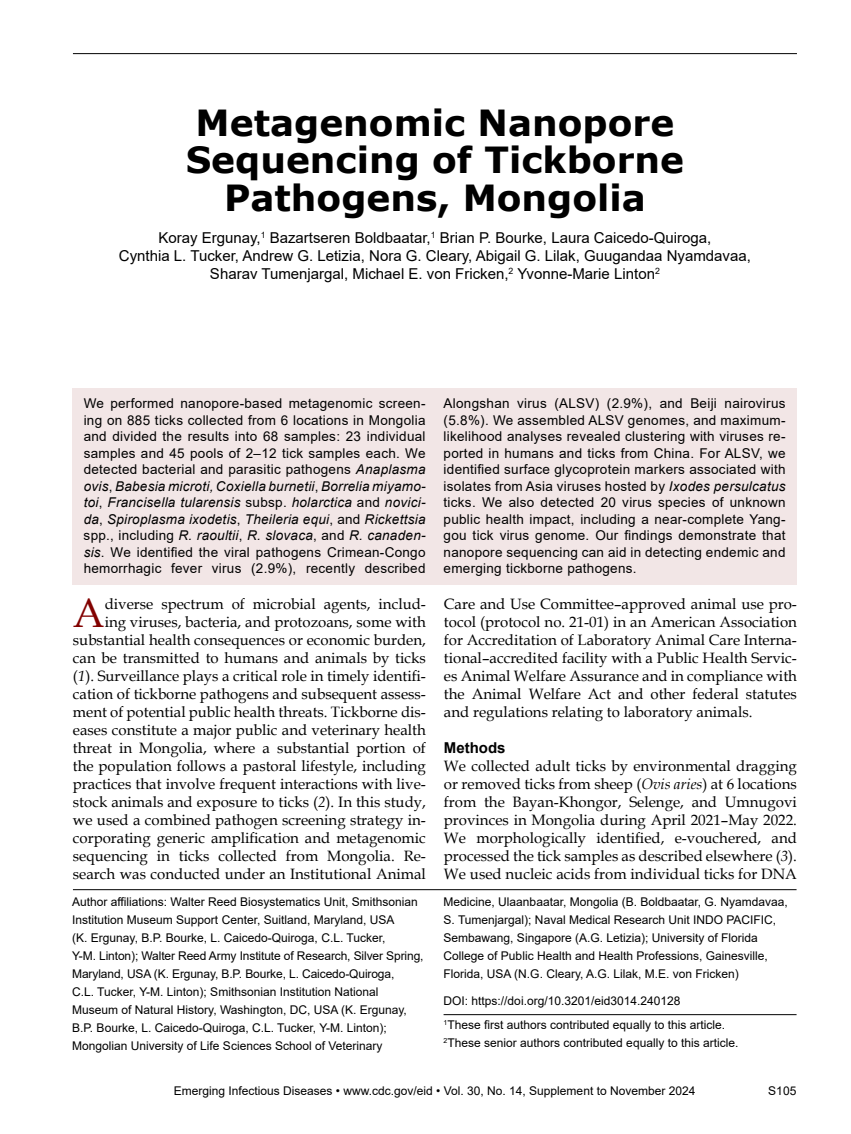
<style>
.page{position:relative;width:851px;height:1134px;background:#fff}
.page>*{position:absolute;margin:0;border:0;box-sizing:border-box;transform-origin:0 0}
.t1{font:40.8px "Book Antiqua";color:#820200}
.t2{font:700 36px/37.5px "Verdana";color:#000;text-align:center}
.t3{font:15px/18px "Book Antiqua";color:#000;text-align:justify}
.t4{font:15px/18px "Arial";color:#000;text-align:center}
.t5{font:700 15px "Arial";color:#000}
.t6{font:13.5px/16.5px "Arial";letter-spacing:.02em;color:#000;text-align:justify}
.t7{font:12px/18px "Arial";color:#000}
.s1{font-style:italic}
</style>
<div class="page">
<hr style="left:73px;top:53px;width:723px;height:1px;background:#000">
<div style="left:73px;top:388px;width:723px;height:197px;background:#f2e6e6"></div>
<hr style="left:443px;top:1014px;width:353px;height:1px;background:#000">
<hr style="left:73px;top:889px;width:723px;height:1px;background:#000">
<h2 class="t2" style="left:186px;top:103px;width:500px">Metagenomic Nanopore<br>Sequencing of Tickborne<br>Pathogens, Mongolia</h2>
<p class="t4" style="left:119px;top:229px;width:633px">Koray Ergunay,<sup>1</sup> Bazartseren Boldbaatar,<sup>1</sup> Brian P. Bourke, Laura Caicedo-Quiroga,<br>Cynthia L. Tucker, Andrew G. Letizia, Nora G. Cleary, Abigail G. Lilak, Guugandaa Nyamdavaa,<br>Sharav Tumenjargal, Michael E. von Fricken,<sup>2</sup> Yvonne-Marie Linton<sup>2</sup></p>
<p class="t6" style="left:84px;top:395px;width:343px">We performed nanopore-based metagenomic screen&shy;ing on 885 ticks collected from 6 locations in Mongolia and divided the results into 68 samples: 23 individual samples and 45 pools of 2–12 tick samples each. We detected bacterial and parasitic pathogens <span class="s1">Anaplasma ovis</span>, <span class="s1">Babesia microti, Coxiella burnetii</span>, <span class="s1">Borrelia miyamo&shy;toi</span>, <span class="s1">Francisella tularensis</span> subsp. <span class="s1">holarctica</span> and <span class="s1">novici&shy;da</span>, <span class="s1">Spiroplasma ixodetis</span>, <span class="s1">Theileria equi</span>, and <span class="s1">Rickettsia </span>spp., including <span class="s1">R. raoultii</span>, <span class="s1">R. slovaca</span>, and <span class="s1">R. canaden&shy;sis</span>. We identified the viral pathogens Crimean-Congo hemorrhagic fever virus (2.9%), recently described</p>
<p class="t6" style="left:443px;top:395px;width:343px">Alongshan virus (ALSV) (2.9%), and Beiji nairovirus (5.8%). We assembled ALSV genomes, and maximum&shy;likelihood analyses revealed clustering with viruses re&shy;ported in humans and ticks from China. For ALSV, we identified surface glycoprotein markers associated with isolates from Asia viruses hosted by <span class="s1">Ixodes persulcatus </span>ticks. We also detected 20 virus species of unknown public health impact, including a near-complete Yang&shy;gou tick virus genome. Our findings demonstrate that nanopore sequencing can aid in detecting endemic and emerging tickborne pathogens.</p>
<p class="t3" style="left:73px;top:595px;width:354px;text-align:right">diverse spectrum of microbial agents, includ-<br>ing viruses, bacteria, and protozoans, some with substantial health consequences or economic burden, can be transmitted to humans and animals by ticks (<span class="s1">1</span>). Surveillance plays a critical role in timely identifi&shy;cation of tickborne pathogens and subsequent assess&shy;ment of potential public health threats. Tickborne dis&shy;eases constitute a major public and veterinary health threat in Mongolia, where a substantial portion of the population follows a pastoral lifestyle, including practices that involve frequent interactions with live&shy;stock animals and exposure to ticks (<span class="s1">2</span>). In this study, we used a combined pathogen screening strategy in&shy;corporating generic amplification and metagenomic sequencing in ticks collected from Mongolia. Re&shy;search was conducted under an Institutional Animal</p>
<p class="t3" style="left:444px;top:595px;width:354px">Care and Use Committee–approved animal use pro&shy;tocol (protocol no. 21-01) in an American Association for Accreditation of Laboratory Animal Care Interna&shy;tional–accredited facility with a Public Health Servic&shy;es Animal Welfare Assurance and in compliance with the Animal Welfare Act and other federal statutes and regulations relating to laboratory animals.</p>
<h1 class="t1" style="left:73px;top:585px;width:33px">A</h1>
<p class="t5" style="left:444px;top:737px;width:63px">Methods</p>
<p class="t3" style="left:444px;top:757px;width:354px">We collected adult ticks by environmental dragging or removed ticks from sheep (<span class="s1">Ovis aries</span>) at 6 locations from the Bayan-Khongor, Selenge, and Umnugovi provinces in Mongolia during April 2021–May 2022.<br>We morphologically identified, e-vouchered, and processed the tick samples as described elsewhere (<span class="s1">3</span>).<br>We used nucleic acids from individual ticks for DNA</p>
<p class="t7" style="left:72px;top:893px;width:353px">Author affiliations: Walter Reed Biosystematics Unit, Smithsonian Institution Museum Support Center, Suitland, Maryland, USA<br>(K. Ergunay, B.P. Bourke, L. Caicedo-Quiroga, C.L. Tucker,<br>Y-M. Linton); Walter Reed Army Institute of Research, Silver Spring, Maryland, USA (K. Ergunay, B.P. Bourke, L. Caicedo-Quiroga,<br>C.L. Tucker, Y-M. Linton); Smithsonian Institution National Museum of Natural History, Washington, DC, USA (K. Ergunay, B.P. Bourke, L. Caicedo-Quiroga, C.L. Tucker, Y-M. Linton); Mongolian University of Life Sciences School of Veterinary</p>
<p class="t7" style="left:443px;top:893px;width:346px">Medicine, Ulaanbaatar, Mongolia (B. Boldbaatar, G. Nyamdavaa, S. Tumenjargal); Naval Medical Research Unit INDO PACIFIC, Sembawang, Singapore (A.G. Letizia); University of Florida College of Public Health and Health Professions, Gainesville, Florida, USA (N.G. Cleary, A.G. Lilak, M.E. von Fricken)</p>
<p class="t7" style="left:443px;top:989px;width:283px;line-height:23.2px">DOI: https://doi.org/10.3201/eid3014.240128<br><sup>1</sup>These first authors contributed equally to this article.</p>
<p class="t7" style="left:443px;top:1033px;width:296px"><sup>2</sup>These senior authors contributed equally to this article.</p>
<p class="t7" style="left:174px;top:1082px;width:523px">Emerging Infectious Diseases • www.cdc.gov/eid • Vol. 30, No. 14, Supplement to November 2024</p>
<p class="t7" style="left:768px;top:1082px;width:30px">S105</p>
</div>
